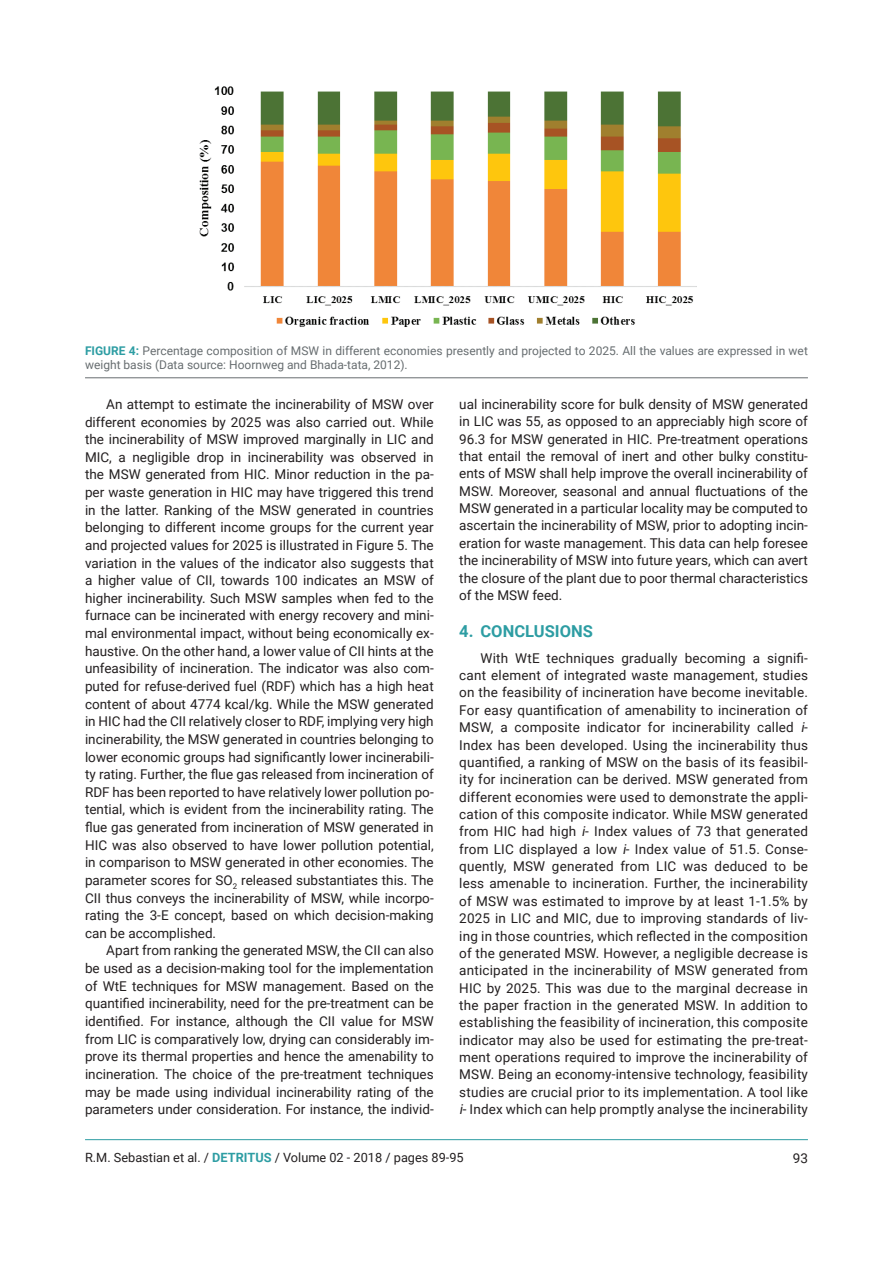
<style>
.page{position:relative;width:893px;height:1263px;background:#fff}
.page>*{position:absolute;margin:0;border:0;box-sizing:border-box;transform-origin:0 0}
.t1{font:700 16.5px "Roboto";color:#2d9da3}
.t2{font:13.5px/17.7px "Roboto";color:#231f20;text-align:justify}
.t3{font:12.75px "Roboto";color:#231f20}
.t4{font:12px/14.4px "Roboto";color:#676d70}
.s1{font-weight:700;color:#2d9da3}
.s2{font-style:italic}
</style>
<div class="page">
<hr style="left:85px;top:1139px;width:723px;height:1px;background:#2d9da3">
<img style="left:199px;top:86px;width:497px;height:241px">
<hr style="left:85px;top:377px;width:723px;height:1px;background:#676d70">
<p class="t4" style="left:85px;top:343px;width:724px"><span class="s1">FIGURE 4:</span> Percentage composition of MSW in different economies presently and projected to 2025. All the values are expressed in wet weight basis (Data source: Hoornweg and Bhada-tata, 2012).</p>
<p class="t2" style="left:85px;top:395px;width:350px;text-indent:21px">An attempt to estimate the incinerability of MSW over different economies by 2025 was also carried out. While the incinerability of MSW improved marginally in LIC and MIC, a negligible drop in incinerability was observed in the MSW generated from HIC. Minor reduction in the pa&shy;per waste generation in HIC may have triggered this trend in the latter. Ranking of the MSW generated in countries belonging to different income groups for the current year and projected values for 2025 is illustrated in Figure 5. The variation in the values of the indicator also suggests that a higher value of CII, towards 100 indicates an MSW of higher incinerability. Such MSW samples when fed to the furnace can be incinerated with energy recovery and mini&shy;mal environmental impact, without being economically ex&shy;haustive. On the other hand, a lower value of CII hints at the unfeasibility of incineration. The indicator was also com&shy;puted for refuse-derived fuel (RDF) which has a high heat content of about 4774 kcal/kg. While the MSW generated in HIC had the CII relatively closer to RDF, implying very high incinerability, the MSW generated in countries belonging to lower economic groups had significantly lower incinerabili&shy;ty rating. Further, the flue gas released from incineration of RDF has been reported to have relatively lower pollution po&shy;tential, which is evident from the incinerability rating. The flue gas generated from incineration of MSW generated in HIC was also observed to have lower pollution potential, in comparison to MSW generated in other economies. The parameter scores for SO<sub>2</sub> released substantiates this. The CII thus conveys the incinerability of MSW, while incorpo&shy;rating the 3-E concept, based on which decision-making can be accomplished.</p>
<p class="t2" style="left:85px;top:941px;width:350px;text-indent:21px">Apart from ranking the generated MSW, the CII can also be used as a decision-making tool for the implementation of WtE techniques for MSW management. Based on the quantified incinerability, need for the pre-treatment can be identified. For instance, although the CII value for MSW from LIC is comparatively low, drying can considerably im&shy;prove its thermal properties and hence the amenability to incineration. The choice of the pre-treatment techniques may be made using individual incinerability rating of the parameters under consideration. For instance, the individ-</p>
<p class="t2" style="left:459px;top:395px;width:350px">ual incinerability score for bulk density of MSW generated in LIC was 55, as opposed to an appreciably high score of 96.3 for MSW generated in HIC. Pre-treatment operations that entail the removal of inert and other bulky constitu&shy;ents of MSW shall help improve the overall incinerability of MSW. Moreover, seasonal and annual fluctuations of the MSW generated in a particular locality may be computed to ascertain the incinerability of MSW, prior to adopting incin&shy;eration for waste management. This data can help foresee the incinerability of MSW into future years, which can avert the closure of the plant due to poor thermal characteristics of the MSW feed.</p>
<p class="t1" style="left:459px;top:619px;width:135px">4. CONCLUSIONS</p>
<p class="t2" style="left:459px;top:649px;width:350px;text-indent:21px">With WtE techniques gradually becoming a signifi&shy;cant element of integrated waste management, studies on the feasibility of incineration have become inevitable.<br>For easy quantification of amenability to incineration of MSW, a composite indicator for incinerability called <span class="s2">i</span>-Index has been developed. Using the incinerability thus quantified, a ranking of MSW on the basis of its feasibil&shy;ity for incineration can be derived. MSW generated from different economies were used to demonstrate the appli&shy;cation of this composite indicator. While MSW generated from HIC had high <span class="s2">i</span>- Index values of 73 that generated from LIC displayed a low <span class="s2">i</span>- Index value of 51.5. Conse&shy;quently, MSW generated from LIC was deduced to be less amenable to incineration. Further, the incinerability of MSW was estimated to improve by at least 1-1.5% by 2025 in LIC and MIC, due to improving standards of liv&shy;ing in those countries, which reflected in the composition of the generated MSW. However, a negligible decrease is anticipated in the incinerability of MSW generated from HIC by 2025. This was due to the marginal decrease in the paper fraction in the generated MSW. In addition to establishing the feasibility of incineration, this composite indicator may also be used for estimating the pre-treat&shy;ment operations required to improve the incinerability of MSW. Being an economy-intensive technology, feasibility studies are crucial prior to its implementation. A tool like <span class="s2">i</span>- Index which can help promptly analyse the incinerability</p>
<p class="t3" style="left:85px;top:1148px;width:380px">R.M. Sebastian et al. / <span class="s1">DETRITUS</span> / Volume 02 - 2018 / pages 89-95</p>
<p class="t2" style="left:793px;top:1148px;width:17px">93</p>
</div>
